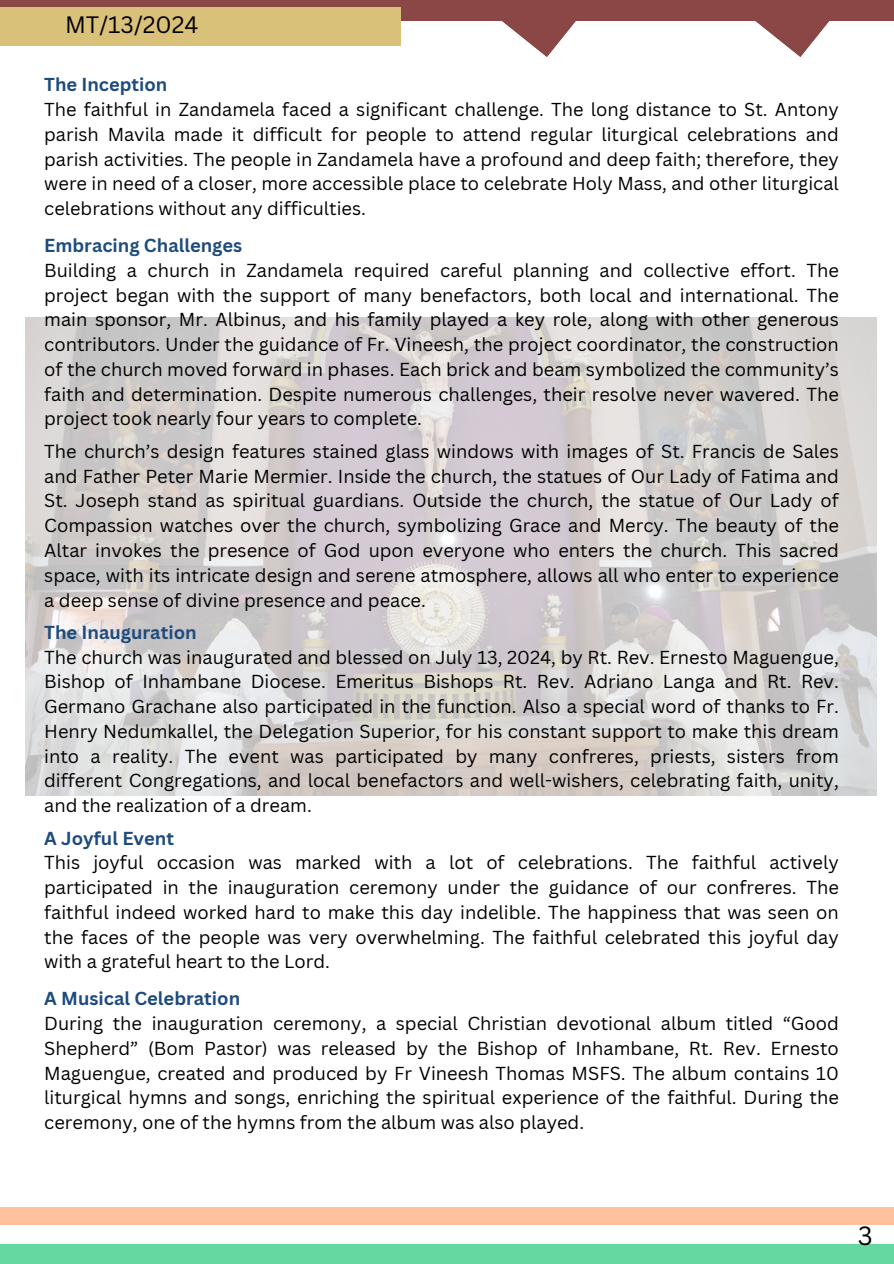
<style>
.page{position:relative;width:894px;height:1264px;background:#fff}
.page>*{position:absolute;margin:0;border:0;box-sizing:border-box;transform-origin:0 0}
.t1{font:25.65px "Canva Sans";color:#000}
.t2{font:23.1px "Canva Sans";color:#000}
.t3{font:18.3px/24.8px "Canva Sans";color:#000;text-align:justify}
.t4{font:700 18.3px "Canva Sans";color:#1d4b7d}
.t5{font:700 18.3px "Canva Sans";color:#1d4c7d}
</style>
<div class="page">
<div style="left:0;top:0;width:893px;height:21px;background:#8b4646"></div>
<div style="left:0;top:7px;width:400px;height:38px;background:#d9c179"></div>
<div style="left:0;top:1206px;width:893px;height:57px;background:#ffc29d"></div>
<svg style="left:755px;top:21px;width:74px;height:36px"></svg>
<svg style="left:372px;top:7px;width:204px;height:50px"></svg>
<div style="left:0;top:1224px;width:893px;height:39px;background:#fff"></div>
<img style="left:26px;top:317px;width:850px;height:478px">
<div style="left:0;top:1244px;width:893px;height:19px;background:#64d8a0"></div>
<p class="t2" style="left:65px;top:8px;width:135px">MT/13/2024</p>
<p class="t4" style="left:44px;top:71px;width:125px">The Inception</p>
<p class="t3" style="left:44px;top:96px;width:795px">The faithful in Zandamela faced a significant challenge. The long distance to St. Antony parish Mavila made it difficult for people to attend regular liturgical celebrations and parish activities. The people in Zandamela have a profound and deep faith; therefore, they were in need of a closer, more accessible place to celebrate Holy Mass, and other liturgical celebrations without any difficulties.</p>
<p class="t5" style="left:44px;top:232px;width:199px">Embracing Challenges</p>
<p class="t3" style="left:44px;top:257px;width:796px">Building a church in Zandamela required careful planning and collective effort. The project began with the support of many benefactors, both local and international. The main sponsor, Mr. Albinus, and his family played a key role, along with other generous contributors. Under the guidance of Fr. Vineesh, the project coordinator, the construction of the church moved forward in phases. Each brick and beam symbolized the community’s faith and determination. Despite numerous challenges, their resolve never wavered. The project took nearly four years to complete.</p>
<p class="t3" style="left:44px;top:438px;width:796px">The church’s design features stained glass windows with images of St. Francis de Sales and Father Peter Marie Mermier. Inside the church, the statues of Our Lady of Fatima and St. Joseph stand as spiritual guardians. Outside the church, the statue of Our Lady of Compassion watches over the church, symbolizing Grace and Mercy. The beauty of the Altar invokes the presence of God upon everyone who enters the church. This sacred space, with its intricate design and serene atmosphere, allows all who enter to experience a deep sense of divine presence and peace.</p>
<p class="t4" style="left:44px;top:619px;width:154px">The Inauguration</p>
<p class="t3" style="left:44px;top:644px;width:796px">The church was inaugurated and blessed on July 13, 2024, by Rt. Rev. Ernesto Maguengue, Bishop of Inhambane Diocese. Emeritus Bishops Rt. Rev. Adriano Langa and Rt. Rev.<br>Germano Grachane also participated in the function. Also a special word of thanks to Fr.<br>Henry Nedumkallel, the Delegation Superior, for his constant support to make this dream into a reality. The event was participated by many confreres, priests, sisters from different Congregations, and local benefactors and well-wishers, celebrating faith, unity, and the realization of a dream.</p>
<p class="t4" style="left:44px;top:825px;width:131px">A Joyful Event</p>
<p class="t3" style="left:44px;top:849px;width:796px">This joyful occasion was marked with a lot of celebrations. The faithful actively participated in the inauguration ceremony under the guidance of our confreres. The faithful indeed worked hard to make this day indelible. The happiness that was seen on the faces of the people was very overwhelming. The faithful celebrated this joyful day with a grateful heart to the Lord.</p>
<p class="t4" style="left:44px;top:985px;width:197px">A Musical Celebration</p>
<h2 class="t3" style="left:44px;top:1010px;width:796px">During the inauguration ceremony, a special Christian devotional album titled “Good Shepherd” (Bom Pastor) was released by the Bishop of Inhambane, Rt. Rev. Ernesto Maguengue, created and produced by Fr Vineesh Thomas MSFS. The album contains 10 liturgical hymns and songs, enriching the spiritual experience of the faithful. During the ceremony, one of the hymns from the album was also played.</h2>
<p class="t1" style="left:857px;top:1217px;width:16px">3</p>
</div>
